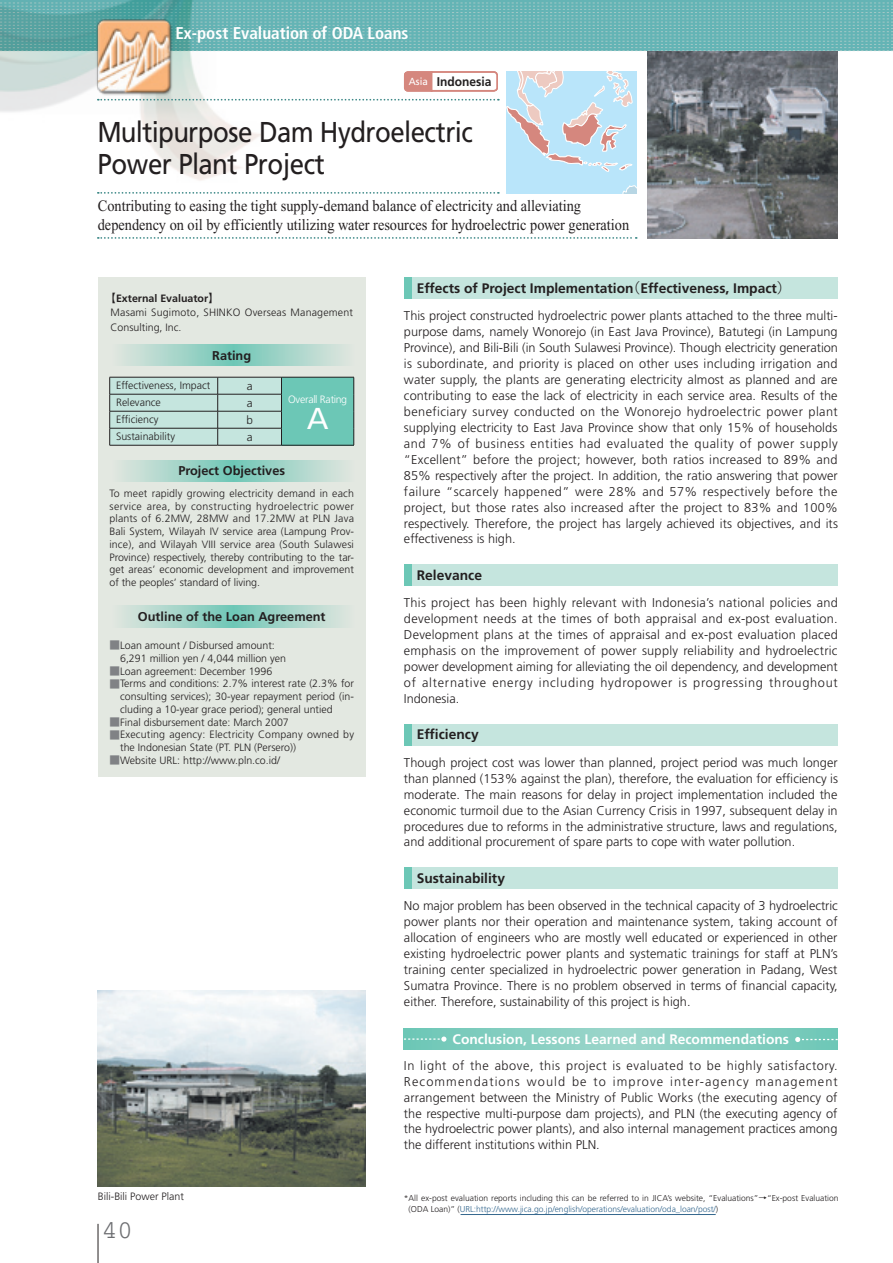
<style>
.page{position:relative;width:893px;height:1263px;background:#fff}
.page>*{position:absolute;margin:0;border:0;box-sizing:border-box;transform-origin:0 0}
.t1{font:28.65px/32px "Frutiger";letter-spacing:-.02em;color:#231f20;scale:.9 1}
.t2{font:26.85px "Shin Go Pro";color:#fff;scale:1.11 1}
.t3{font:25.5px "Courier";color:#6c6d70}
.t4{font:700 condensed 16.95px "Frutiger";color:#fff}
.t5{font:15.9px/19.2px "Times New Roman";color:#231f20;scale:.9 1}
.t6{font:700 13.8px "Frutiger";color:#231f20}
.t7{font:700 13.8px "Frutiger";color:#fff}
.t8{font:300 12.75px/15.9px "Frutiger";color:#231f20;text-align:justify}
.t9{font:700 12.75px "Frutiger";color:#231f20}
.t10{font:700 12.6px "Frutiger";color:#231f20;scale:.95 1}
.t11{font:700 12.6px "Gothic MB101 Pro De";letter-spacing:-.05em;color:#231f20;scale:.95 1}
.t12{font:300 11.7px "Frutiger";color:#231f20}
.t13{font:300 10.65px/12.8px "Frutiger";color:#231f20}
.t14{font:300 10.65px "Frutiger";letter-spacing:-.03em;color:#fff}
.t15{font:300 8.55px/10.6px "Frutiger";color:#231f20}
.s1{font-weight:400;font-size:10.35px;color:#fff}
.s2{font-family:"Shin Go Pro"}
.s3{font-weight:700}
.s4{font-family:"Shin Go Pro";color:#808285}
.s5{font-family:"Shin Go Pro";font-weight:300}
.s6{font-family:"Shin Go Pro";font-weight:400}
.s7{color:#34678e}
</style>
<div class="page">
<img style="left:0;top:52px;width:260px;height:142px">
<svg style="left:98px;top:192px;width:401px;height:2px"></svg>
<svg style="left:98px;top:237px;width:539px;height:2px"></svg>
<svg style="left:98px;top:99px;width:401px;height:2px"></svg>
<img style="left:90px;top:52px;width:87px;height:48px">
<hr style="left:98px;top:1224px;width:1px;height:39px;background:#231f20">
<svg style="left:0;top:0;width:892px;height:52px;background:#72b4b3"></svg>
<img style="left:892px;top:0;width:1px;height:51px">
<img style="left:647px;top:51px;width:191px;height:187px">
<div style="left:98px;top:277px;width:268px;height:500px;background:#e3e8e1"></div>
<svg style="left:122px;top:344px;width:222px;height:22px;background:#a4d5c9"></svg>
<svg style="left:122px;top:606px;width:222px;height:21px;background:#a4d5c9"></svg>
<svg style="left:404px;top:71px;width:94px;height:21px"></svg>
<svg style="left:506px;top:71px;width:130px;height:122px;background:#c4dceb"></svg>
<svg style="left:122px;top:460px;width:222px;height:22px;background:#a4d5c9"></svg>
<div style="left:281px;top:377px;width:73px;height:68px;background:#6cc7b6"></div>
<hr style="left:281px;top:445px;width:73px;height:1px;background:#231f20">
<hr style="left:109px;top:445px;width:109px;height:1px;background:#231f20">
<hr style="left:218px;top:445px;width:63px;height:1px;background:#231f20">
<hr style="left:281px;top:377px;width:73px;height:1px;background:#231f20">
<svg style="left:354px;top:377px;width:1px;height:68px"></svg>
<svg style="left:109px;top:377px;width:173px;height:68px;background:#b8d6cf"></svg>
<img style="left:98px;top:990px;width:268px;height:196px">
<div style="left:404px;top:277px;width:8px;height:22px;background:#6cc7b6"></div>
<div style="left:412px;top:277px;width:426px;height:22px;background:#c5e5de"></div>
<div style="left:404px;top:564px;width:8px;height:22px;background:#6cc7b6"></div>
<div style="left:412px;top:564px;width:426px;height:22px;background:#c5e5de"></div>
<div style="left:404px;top:724px;width:8px;height:21px;background:#6cc7b6"></div>
<div style="left:412px;top:724px;width:426px;height:21px;background:#c5e5de"></div>
<div style="left:404px;top:867px;width:8px;height:22px;background:#6cc7b6"></div>
<div style="left:412px;top:867px;width:426px;height:22px;background:#c5e5de"></div>
<svg style="left:404px;top:1028px;width:434px;height:21px;background:#86cec1"></svg>
<hr style="left:461px;top:1214px;width:255px;height:1px;background:#34678e">
<svg style="left:795px;top:1037px;width:43px;height:5px"></svg>
<svg style="left:404px;top:1036px;width:42px;height:6px"></svg>
<p class="t4" style="left:175px;top:23px;width:235px">Ex-post Evaluation of ODA Loans</p>
<p class="t11" style="left:436px;top:71px;width:62px">フィリピン</p>
<p class="t10" style="left:409px;top:74px;width:89px"><span class="s1">Asia</span> Indonesia</p>
<p class="t1" style="left:97px;top:116px;width:419px">Multipurpose Dam Hydroelectric<br>Power Plant Project</p>
<p class="t5" style="left:98px;top:196px;width:592px">Contributing to easing the tight supply-demand balance of electricity and alleviating dependency on oil by efficiently utilizing water resources for hydroelectric power generation</p>
<p class="t13" style="left:111px;top:291px;width:244px;line-height:14.7px;text-indent:-5px"><span class="s2">【</span><span class="s3">External Evaluator</span><span class="s2">】<br></span>Masami Sugimoto, SHINKO Overseas Management<br>Consulting, Inc.</p>
<p class="t9" style="left:212px;top:348px;width:40px">Rating</p>
<p class="t13" style="left:116px;top:379px;width:96px">Effectiveness, Impact</p>
<p class="t12" style="left:247px;top:379px;width:7px">a</p>
<p class="t13" style="left:116px;top:396px;width:46px">Relevance</p>
<p class="t12" style="left:247px;top:396px;width:7px">a</p>
<p class="t13" style="left:116px;top:413px;width:44px">Efficiency</p>
<p class="t12" style="left:246px;top:413px;width:8px">b</p>
<p class="t13" style="left:116px;top:430px;width:61px">Sustainability</p>
<p class="t12" style="left:247px;top:430px;width:7px">a</p>
<p class="t14" style="left:288px;top:393px;width:61px">Overall Rating</p>
<p class="t2" style="left:306px;top:397px;width:22px">A</p>
<p class="t9" style="left:178px;top:463px;width:108px">Project Objectives</p>
<p class="t13" style="left:109px;top:487px;width:246px;text-align:justify">To meet rapidly growing electricity demand in each service area, by constructing hydroelectric power plants of 6.2MW, 28MW and 17.2MW at PLN Java Bali System, Wilayah IV service area (Lampung Prov&shy;ince), and Wilayah VIII service area (South Sulawesi Province) respectively, thereby contributing to the tar&shy;get areas’ economic development and improvement of the peoples’ standard of living.</p>
<p class="t9" style="left:138px;top:609px;width:189px">Outline of the Loan Agreement</p>
<p class="t13" style="left:120px;top:639px;width:167px;text-indent:-11px"><span class="s4">■</span>Loan amount / Disbursed amount:<br>6,291 million yen / 4,044 million yen</p>
<p class="t13" style="left:109px;top:664px;width:164px"><span class="s4">■</span>Loan agreement: December 1996</p>
<p class="t13" style="left:120px;top:677px;width:235px;text-align:justify;text-indent:-11px"><span class="s4">■</span>Terms and conditions: 2.7% interest rate (2.3% for consulting services); 30-year repayment period (in&shy;cluding a 10-year grace period); general untied</p>
<p class="t13" style="left:109px;top:715px;width:181px"><span class="s4">■</span>Final disbursement date: March 2007</p>
<p class="t13" style="left:120px;top:728px;width:235px;text-indent:-11px"><span class="s4">■</span>Executing agency: Electricity Company owned by the Indonesian State (PT. PLN (Persero))</p>
<p class="t13" style="left:109px;top:754px;width:172px"><span class="s4">■</span>Website URL: http://www.pln.co.id/</p>
<p class="t13" style="left:98px;top:1189px;width:88px">Bili-Bili Power Plant</p>
<p class="t3" style="left:102px;top:1218px;width:32px">40</p>
<p class="t6" style="left:417px;top:280px;width:375px">Effects of Project Implementation<span class="s5">（</span>Effectiveness, Impact<span class="s5">）</span></p>
<p class="t8" style="left:404px;top:308px;width:436px">This project constructed hydroelectric power plants attached to the three multi&shy;purpose dams, namely Wonorejo (in East Java Province), Batutegi (in Lampung Province), and Bili-Bili (in South Sulawesi Province). Though electricity generation is subordinate, and priority is placed on other uses including irrigation and water supply, the plants are generating electricity almost as planned and are contributing to ease the lack of electricity in each service area. Results of the beneficiary survey conducted on the Wonorejo hydroelectric power plant supplying electricity to East Java Province show that only 15% of households and 7% of business entities had evaluated the quality of power supply “Excellent” before the project; however, both ratios increased to 89% and 85% respectively after the project. In addition, the ratio answering that power failure “scarcely happened” were 28% and 57% respectively before the project, but those rates also increased after the project to 83% and 100% respectively. Therefore, the project has largely achieved its objectives, and its effectiveness is high.</p>
<p class="t6" style="left:417px;top:567px;width:67px">Relevance</p>
<p class="t8" style="left:404px;top:595px;width:435px">This project has been highly relevant with Indonesia’s national policies and development needs at the times of both appraisal and ex-post evaluation.<br>Development plans at the times of appraisal and ex-post evaluation placed emphasis on the improvement of power supply reliability and hydroelectric power development aiming for alleviating the oil dependency, and development of alternative energy including hydropower is progressing throughout Indonesia.</p>
<p class="t6" style="left:417px;top:726px;width:63px">Efficiency</p>
<p class="t8" style="left:404px;top:754px;width:436px">Though project cost was lower than planned, project period was much longer than planned (153% against the plan), therefore, the evaluation for efficiency is moderate. The main reasons for delay in project implementation included the economic turmoil due to the Asian Currency Crisis in 1997, subsequent delay in procedures due to reforms in the administrative structure, laws and regulations, and additional procurement of spare parts to cope with water pollution.</p>
<p class="t6" style="left:417px;top:870px;width:90px">Sustainability</p>
<p class="t8" style="left:404px;top:898px;width:435px">No major problem has been observed in the technical capacity of 3 hydroelectric power plants nor their operation and maintenance system, taking account of allocation of engineers who are mostly well educated or experienced in other existing hydroelectric power plants and systematic trainings for staff at PLN’s training center specialized in hydroelectric power generation in Padang, West Sumatra Province. There is no problem observed in terms of financial capacity, either. Therefore, sustainability of this project is high.</p>
<p class="t7" style="left:453px;top:1030px;width:338px">Conclusion, Lessons Learned and Recommendations</p>
<p class="t8" style="left:404px;top:1057px;width:435px">In light of the above, this project is evaluated to be highly satisfactory.<br>Recommendations would be to improve inter-agency management arrangement between the Ministry of Public Works (the executing agency of the respective multi-purpose dam projects), and PLN (the executing agency of the hydroelectric power plants), and also internal management practices among the different institutions within PLN.</p>
<p class="t15" style="left:409px;top:1193px;width:431px;text-indent:-5px">*All ex-post evaluation reports including this can be referred to in JICA’s website, “Evaluations”<span class="s6">→</span>“Ex-post Evaluation (ODA Loan)” (<span class="s7">URL:http://www.jica.go.jp/english/operations/evaluation/oda_loan/post/</span>)</p>
</div>
